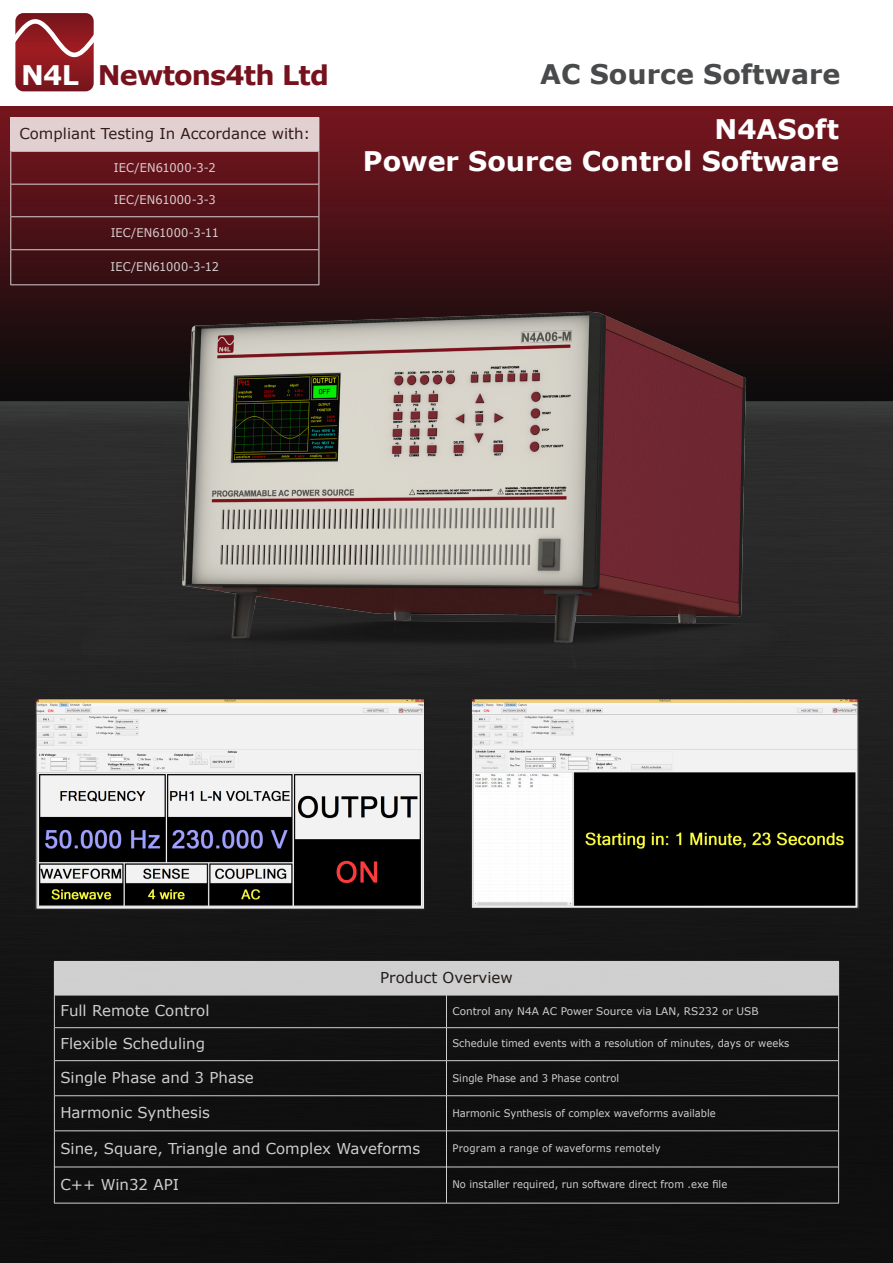
<style>
.page{position:relative;width:893px;height:1263px;background:#fff}
.page>*{position:absolute;margin:0;border:0;box-sizing:border-box;transform-origin:0 0}
.t1{font:700 27px "Verdana";color:#fff}
.t2{font:700 27px "Verdana";letter-spacing:-.03em;color:#75121d}
.t3{font:700 27px "Verdana";color:#494a4b}
.t4{font:15px "Verdana";color:#fff}
.t5{font:15px "Verdana";color:#241e1b}
.t6{font:12px "Verdana";letter-spacing:.01em;color:#fff;scale:.95 1}
.t7{font:10.5px "Verdana";color:#fff;scale:.95 1}
.t8{font:10.5px "Verdana";color:#fff}
.t9{font:10.5px "Verdana";letter-spacing:.02em;color:#fff;scale:.95 1}
.s1{color:#fff}
</style>
<div class="page">
<img style="left:0;top:106px;width:893px;height:1157px">
<svg style="left:15px;top:13px;width:79px;height:78px;background:#952e34"></svg>
<div style="left:11px;top:118px;width:308px;height:33px;background:#e2d0d1"></div>
<hr style="left:10px;top:285px;width:309px;height:1px;background:#fff">
<hr style="left:11px;top:249px;width:308px;height:1px;background:#fff">
<hr style="left:11px;top:216px;width:308px;height:1px;background:#fff">
<hr style="left:11px;top:151px;width:308px;height:1px;background:#fff">
<hr style="left:11px;top:184px;width:308px;height:1px;background:#fff">
<hr style="left:10px;top:117px;width:309px;height:1px;background:#fff">
<hr style="left:10px;top:118px;width:1px;height:33px;background:#fff">
<hr style="left:319px;top:118px;width:1px;height:33px;background:#fff">
<hr style="left:10px;top:151px;width:1px;height:33px;background:#fff">
<hr style="left:319px;top:151px;width:1px;height:33px;background:#fff">
<hr style="left:10px;top:184px;width:1px;height:33px;background:#fff">
<hr style="left:319px;top:184px;width:1px;height:33px;background:#fff">
<hr style="left:10px;top:217px;width:1px;height:33px;background:#fff">
<hr style="left:319px;top:217px;width:1px;height:33px;background:#fff">
<hr style="left:10px;top:250px;width:1px;height:35px;background:#fff">
<hr style="left:319px;top:250px;width:1px;height:35px;background:#fff">
<div style="left:54px;top:961px;width:785px;height:34px;background:#cfcfcf"></div>
<hr style="left:54px;top:1203px;width:392px;height:1px;background:#fff">
<hr style="left:446px;top:1203px;width:393px;height:1px;background:#fff">
<hr style="left:55px;top:1167px;width:391px;height:1px;background:#fff">
<hr style="left:447px;top:1167px;width:391px;height:1px;background:#fff">
<hr style="left:55px;top:1095px;width:391px;height:1px;background:#fff">
<hr style="left:447px;top:1095px;width:391px;height:1px;background:#fff">
<hr style="left:55px;top:1130px;width:391px;height:1px;background:#fff">
<hr style="left:447px;top:1130px;width:391px;height:1px;background:#fff">
<hr style="left:55px;top:1060px;width:391px;height:1px;background:#fff">
<hr style="left:447px;top:1060px;width:391px;height:1px;background:#fff">
<hr style="left:55px;top:1027px;width:391px;height:1px;background:#fff">
<hr style="left:447px;top:1027px;width:391px;height:1px;background:#fff">
<hr style="left:55px;top:995px;width:391px;height:1px;background:#fff">
<hr style="left:446px;top:995px;width:392px;height:1px;background:#fff">
<hr style="left:54px;top:995px;width:1px;height:33px;background:#fff">
<hr style="left:446px;top:995px;width:1px;height:33px;background:#fff">
<hr style="left:838px;top:995px;width:1px;height:33px;background:#fff">
<hr style="left:54px;top:1028px;width:1px;height:33px;background:#fff">
<hr style="left:446px;top:1028px;width:1px;height:33px;background:#fff">
<hr style="left:838px;top:1028px;width:1px;height:33px;background:#fff">
<hr style="left:54px;top:1061px;width:1px;height:35px;background:#fff">
<hr style="left:446px;top:1061px;width:1px;height:35px;background:#fff">
<hr style="left:838px;top:1061px;width:1px;height:35px;background:#fff">
<hr style="left:54px;top:1096px;width:1px;height:35px;background:#fff">
<hr style="left:446px;top:1096px;width:1px;height:35px;background:#fff">
<hr style="left:838px;top:1096px;width:1px;height:35px;background:#fff">
<hr style="left:54px;top:1131px;width:1px;height:36px;background:#fff">
<hr style="left:446px;top:1131px;width:1px;height:36px;background:#fff">
<hr style="left:838px;top:1131px;width:1px;height:36px;background:#fff">
<hr style="left:54px;top:1167px;width:1px;height:36px;background:#fff">
<hr style="left:446px;top:1167px;width:1px;height:36px;background:#fff">
<hr style="left:838px;top:1167px;width:1px;height:36px;background:#fff">
<hr style="left:54px;top:961px;width:392px;height:1px;background:#fff">
<hr style="left:54px;top:962px;width:1px;height:33px;background:#fff">
<hr style="left:446px;top:961px;width:393px;height:1px;background:#fff">
<hr style="left:838px;top:962px;width:1px;height:33px;background:#fff">
<img style="left:83px;top:291px;width:705px;height:377px">
<img style="left:37px;top:700px;width:386px;height:208px">
<div style="left:35px;top:698px;width:390px;height:212px;border:1px solid #231f20"></div>
<img style="left:473px;top:700px;width:384px;height:207px">
<div style="left:471px;top:698px;width:388px;height:211px;border:1px solid #231f20"></div>
<p class="t2" style="left:21px;top:56px;width:309px"><span class="s1">N4L</span> Newtons4th Ltd</p>
<p class="t3" style="left:540px;top:55px;width:302px">AC Source Software</p>
<h2 class="t5" style="left:19px;top:123px;width:292px">Compliant Testing In Accordance with:</h2>
<p class="t6" style="left:114px;top:159px;width:109px">IEC/EN61000-3-2</p>
<p class="t6" style="left:114px;top:192px;width:109px">IEC/EN61000-3-3</p>
<p class="t6" style="left:111px;top:224px;width:115px">IEC/EN61000-3-11</p>
<p class="t6" style="left:111px;top:258px;width:116px">IEC/EN61000-3-12</p>
<p class="t1" style="left:714px;top:110px;width:126px">N4ASoft</p>
<p class="t1" style="left:363px;top:142px;width:478px">Power Source Control Software</p>
<h2 class="t5" style="left:380px;top:967px;width:134px">Product Overview</h2>
<h2 class="t4" style="left:60px;top:1000px;width:151px">Full Remote Control</h2>
<p class="t8" style="left:452px;top:1004px;width:308px">Control any N4A AC Power Source via LAN, RS232 or USB</p>
<h2 class="t4" style="left:60px;top:1033px;width:146px">Flexible Scheduling</h2>
<p class="t7" style="left:452px;top:1036px;width:356px">Schedule timed events with a resolution of minutes, days or weeks</p>
<h2 class="t4" style="left:60px;top:1067px;width:195px">Single Phase and 3 Phase</h2>
<p class="t7" style="left:452px;top:1070px;width:177px">Single Phase and 3 Phase control</p>
<h2 class="t4" style="left:60px;top:1102px;width:151px">Harmonic Synthesis</h2>
<p class="t7" style="left:452px;top:1105px;width:279px">Harmonic Synthesis of complex waveforms available</p>
<h2 class="t4" style="left:60px;top:1138px;width:361px">Sine, Square, Triangle and Complex Waveforms</h2>
<p class="t9" style="left:452px;top:1141px;width:221px">Program a range of waveforms remotely</p>
<h2 class="t4" style="left:60px;top:1174px;width:120px">C++ Win32 API</h2>
<p class="t7" style="left:452px;top:1177px;width:291px">No installer required, run software direct from .exe file</p>
</div>
